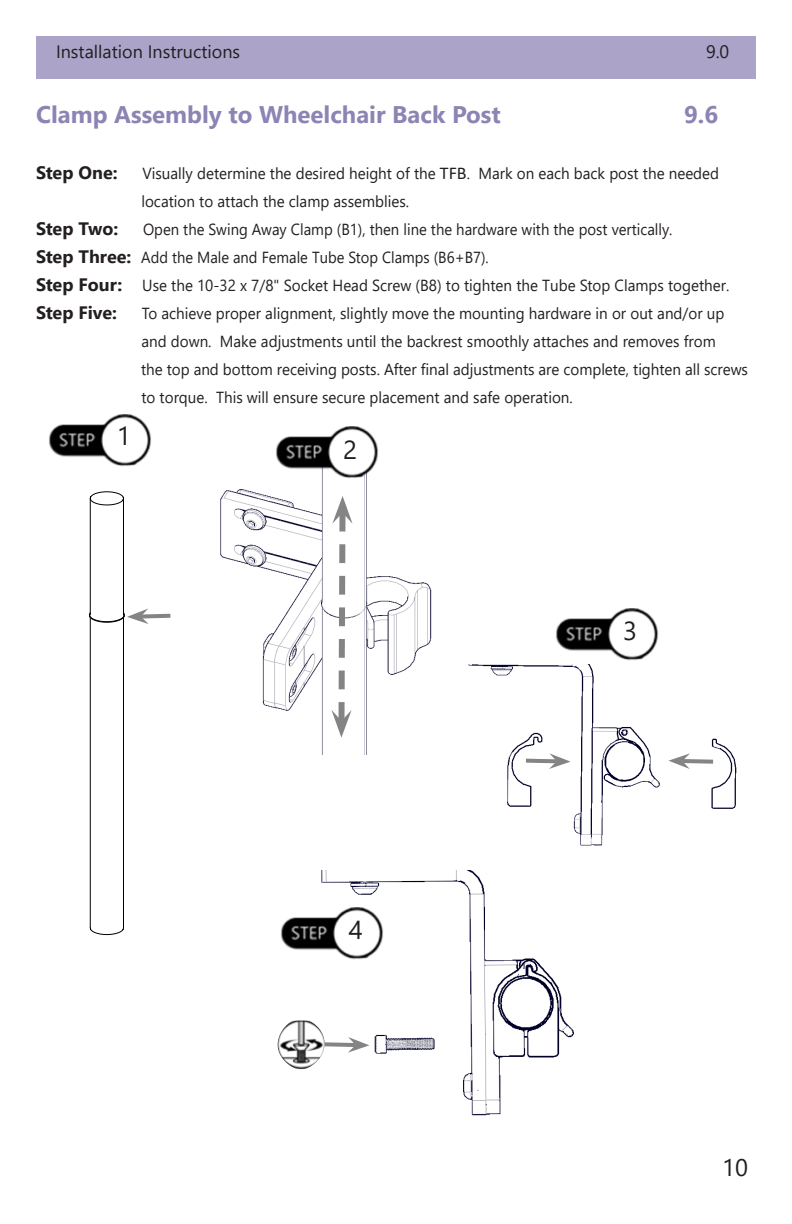
<style>
.page{position:relative;width:792px;height:1224px;background:#fff}
.page>*{position:absolute;margin:0;border:0;box-sizing:border-box;transform-origin:0 0}
.t1{font:26px "Segoe UI";color:#231f20}
.t2{font:700 24px "Segoe UI";color:#8d84b4}
.t3{font:24px "Segoe UI";color:#231f20}
.t4{font:18px "Segoe UI";color:#231f20}
.t5{font:700 18px "Segoe UI";letter-spacing:-.005em;color:#231f20}
.t6{font:16px/28px "Segoe UI";color:#231f20;scale:.95 1}
.t7{font:16px "Segoe UI";color:#231f20;scale:.93 1}
.t8{font:16px "Segoe UI";color:#231f20;scale:.92 1}
.s1{font-family:"Calibri";font-size:18px}
.s2{font-weight:700;font-size:18px}
</style>
<div class="page">
<div style="left:36px;top:36px;width:720px;height:42px;background:#aba4c8"></div>
<img style="left:468px;top:665px;width:269px;height:181px">
<img style="left:321px;top:871px;width:253px;height:245px">
<img style="left:220px;top:482px;width:212px;height:273px">
<img style="left:49px;top:414px;width:102px;height:53px">
<img style="left:276px;top:427px;width:102px;height:55px">
<img style="left:556px;top:608px;width:102px;height:53px">
<img style="left:281px;top:908px;width:103px;height:55px">
<svg style="left:89px;top:491px;width:82px;height:444px"></svg>
<svg style="left:522px;top:753px;width:49px;height:16px"></svg>
<svg style="left:331px;top:496px;width:22px;height:242px"></svg>
<img style="left:277px;top:1021px;width:49px;height:49px">
<svg style="left:668px;top:753px;width:49px;height:16px"></svg>
<svg style="left:321px;top:1037px;width:48px;height:16px"></svg>
<p class="t4" style="left:56px;top:34px;width:186px">Installation Instructions</p>
<p class="t4" style="left:706px;top:34px;width:25px">9.0</p>
<p class="t2" style="left:36px;top:91px;width:466px">Clamp Assembly to Wheelchair Back Post</p>
<p class="t2" style="left:684px;top:91px;width:36px">9.6</p>
<p class="t5" style="left:36px;top:155px;width:83px">Step One:</p>
<p class="t6" style="left:141px;top:157px;width:610px">Visually determine the desired height of the <span class="s1">TFB</span>. Mark on each back post the needed location to attach the clamp assemblies.</p>
<p class="t5" style="left:36px;top:211px;width:84px">Step Two:</p>
<p class="t7" style="left:143px;top:214px;width:571px">Open the Swing Away Clamp (B1), then line the hardware with the post vertically.</p>
<p class="t8" style="left:36px;top:242px;width:494px"><span class="s2">Step Three:</span> Add the Male and Female Tube Stop Clamps (B6+B7).</p>
<p class="t6" style="left:36px;top:269px;width:731px"><span class="s2">Step Four:</span> Use the 10-32 x 7/8" Socket Head Screw (B8) to tighten the Tube Stop Clamps together.</p>
<p class="t5" style="left:36px;top:295px;width:83px">Step Five:</p>
<p class="t6" style="left:141px;top:297px;width:640px">To achieve proper alignment, slightly move the mounting hardware in or out and/or up and down. Make adjustments until the backrest smoothly attaches and removes from<br>the top and bottom receiving posts. After final adjustments are complete, tighten all screws to torque. This will ensure secure placement and safe operation.</p>
<p class="t1" style="left:117px;top:412px;width:16px">1</p>
<p class="t1" style="left:343px;top:425px;width:16px">2</p>
<p class="t1" style="left:349px;top:905px;width:16px">4</p>
<p class="t1" style="left:623px;top:606px;width:16px">3</p>
<h2 class="t3" style="left:722px;top:1144px;width:27px">10</h2>
</div>
